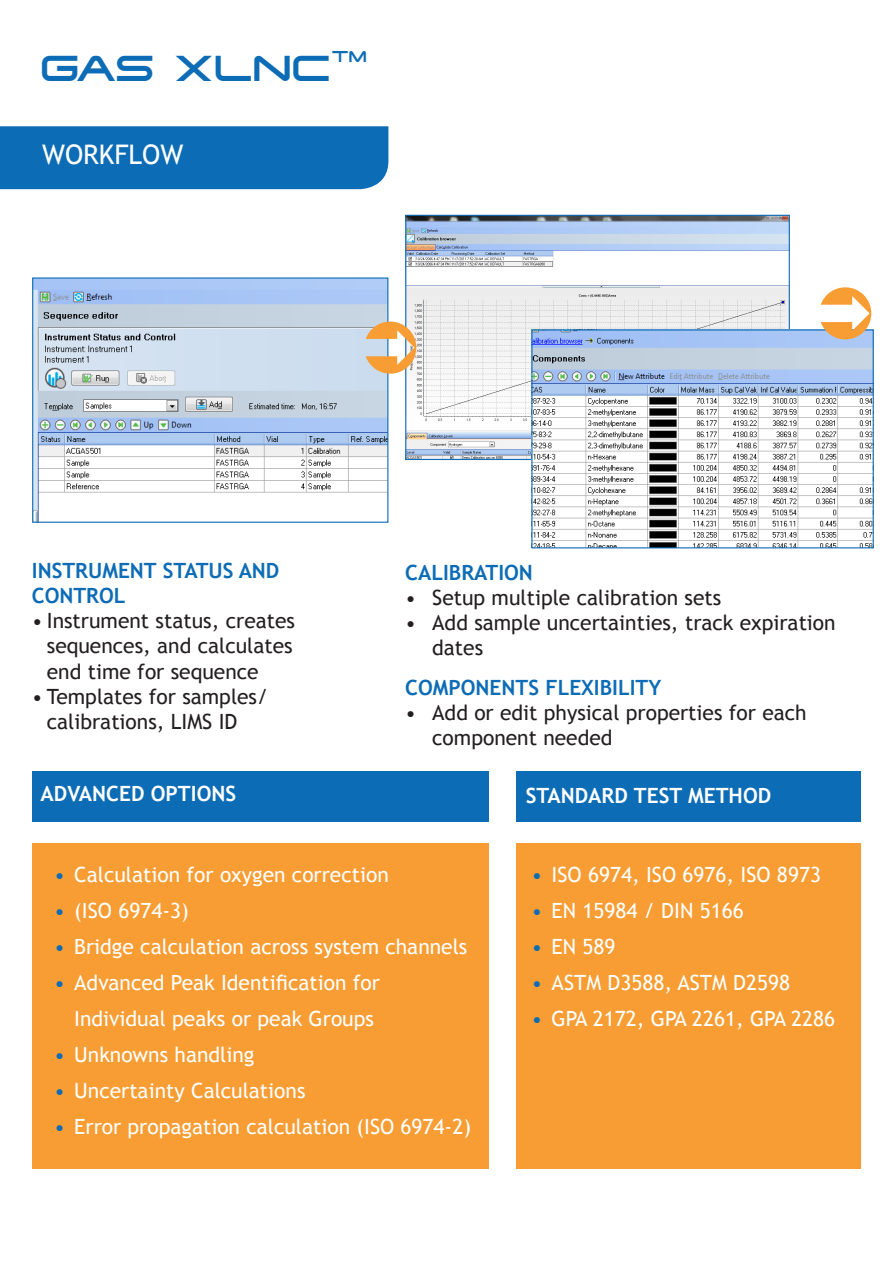
<style>
.page{position:relative;width:893px;height:1263px;background:#fff}
.page>*{position:absolute;margin:0;border:0;box-sizing:border-box;transform-origin:0 0}
.t1{font:36px "Tachyon";color:#0d6cb6}
.BOLD_TEXT_ABOVE_SPEC{font:27px "Trebuchet MS";color:#fff}
.t2{font:21px/36px "Trebuchet MS";color:#fff;text-align:right}
.t3{font:21px/25.2px "Trebuchet MS";color:#231f20}
.TEXT_COVER_BELOW_SUB{font:700 21px/25.2px "Trebuchet MS";color:#0d6cb6}
.TEXT_IN_BLUE_BORDER{font:700 21px "Trebuchet MS";color:#fff}
.t4{font:15.75px "Tachyon";color:#0d6cb6}
.s1{color:#0d6cb6}
</style>
<div class="page">
<div style="left:0;top:126px;width:388px;height:63px;background:#0d6cb6"></div>
<img style="left:34px;top:279px;width:352px;height:242px">
<div style="left:32px;top:277px;width:356px;height:246px;border:1px solid #0d6cb6"></div>
<img style="left:407px;top:217px;width:381px;height:241px">
<img style="left:533px;top:331px;width:339px;height:215px">
<div style="left:531px;top:329px;width:343px;height:219px;border:1px solid #0d6cb6"></div>
<div style="left:32px;top:844px;width:457px;height:325px;background:#f89d33"></div>
<div style="left:32px;top:771px;width:457px;height:51px;background:#0d6cb6"></div>
<div style="left:516px;top:844px;width:345px;height:325px;background:#f89d33"></div>
<div style="left:516px;top:771px;width:345px;height:51px;background:#0d6cb6"></div>
<svg style="left:366px;top:321px;width:50px;height:53px"></svg>
<svg style="left:821px;top:329px;width:50px;height:10px"></svg>
<p class="t1" style="left:42px;top:45px;width:292px">GAS XLNC</p>
<p class="t4" style="left:332px;top:46px;width:37px">TM</p>
<p class="BOLD_TEXT_ABOVE_SPEC" style="left:42px;top:138px;width:143px">WORKFLOW</p>
<p class="TEXT_COVER_BELOW_SUB" style="left:32px;top:558px;width:249px">INSTRUMENT STATUS AND<br>CONTROL</p>
<p class="t3" style="left:47px;top:608px;width:250px;text-align:justify;text-indent:-15px">• Instrument status, creates sequences, and calculates end time for sequence</p>
<p class="t3" style="left:47px;top:684px;width:223px;text-indent:-15px">• Templates for samples/ calibrations, LIMS ID</p>
<p class="TEXT_IN_BLUE_BORDER" style="left:41px;top:780px;width:197px">ADVANCED OPTIONS</p>
<p class="TEXT_COVER_BELOW_SUB" style="left:405px;top:560px;width:129px">CALIBRATION</p>
<p class="t3" style="left:405px;top:585px;width:318px">• Setup multiple calibration sets</p>
<p class="t3" style="left:432px;top:610px;width:405px;text-indent:-27px">• Add sample uncertainties, track expiration dates</p>
<p class="TEXT_COVER_BELOW_SUB" style="left:405px;top:675px;width:257px">COMPONENTS FLEXIBILITY</p>
<p class="t3" style="left:432px;top:700px;width:376px;text-indent:-27px">• Add or edit physical properties for each component needed</p>
<p class="TEXT_IN_BLUE_BORDER" style="left:526px;top:782px;width:247px">STANDARD TEST METHOD</p>
<p class="t2" style="left:54px;top:856px;width:336px"><span class="s1">•</span> Calculation for oxygen correction</p>
<p class="t2" style="left:54px;top:892px;width:136px"><span class="s1">•</span> (ISO 6974-3)</p>
<p class="t2" style="left:54px;top:928px;width:415px"><span class="s1">•</span> Bridge calculation across system channels</p>
<p class="t2" style="left:54px;top:964px;width:328px"><span class="s1">•</span> Advanced Peak Identification for<br>Individual peaks or peak Groups</p>
<p class="t2" style="left:54px;top:1036px;width:202px"><span class="s1">•</span> Unknowns handling</p>
<p class="t2" style="left:54px;top:1072px;width:253px"><span class="s1">•</span> Uncertainty Calculations</p>
<p class="t2" style="left:54px;top:1108px;width:419px"><span class="s1">•</span> Error propagation calculation (ISO 6974-2)</p>
<p class="t2" style="left:531px;top:856px;width:291px"><span class="s1">•</span> ISO 6974, ISO 6976, ISO 8973</p>
<p class="t2" style="left:531px;top:892px;width:214px"><span class="s1">•</span> EN 15984 / DIN 5166</p>
<p class="t2" style="left:531px;top:928px;width:86px"><span class="s1">•</span> EN 589</p>
<p class="t2" style="left:531px;top:964px;width:260px"><span class="s1">•</span> ASTM D3588, ASTM D2598</p>
<p class="t2" style="left:531px;top:1000px;width:305px"><span class="s1">•</span> GPA 2172, GPA 2261, GPA 2286</p>
</div>
